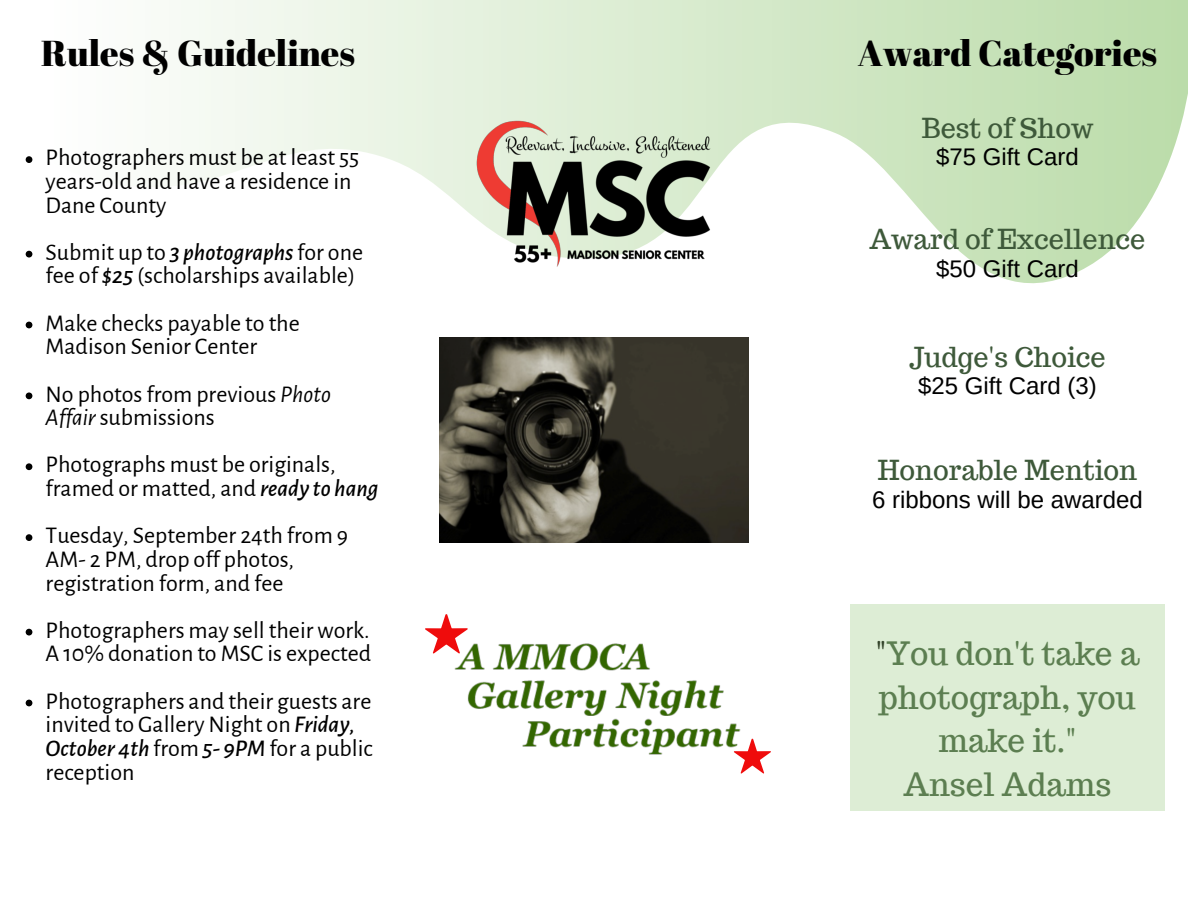
<style>
.page{position:relative;width:1188px;height:918px;background:#fff}
.page>*{position:absolute;margin:0;border:0;box-sizing:border-box;transform-origin:0 0}
.t1{font:36px "Abril Fatface";color:#000}
.t2{font:31.5px/43.8px "Trocchi";color:#3e593a;text-align:center}
.t3{font:27px "Trocchi";color:#3e593a}
.t4{font:24px/23.7px "Alegreya Sans";color:#000}
.t5{font:24px "Arimo";color:#000}
.s1{font-weight:500;font-style:italic}
.s2{font-style:italic}
.s3{color:#000}
</style>
<div class="page">
<svg style="left:25px;top:0;width:1163px;height:283px"></svg>
<svg style="left:26px;top:156px;width:6px;height:7px"></svg>
<svg style="left:26px;top:251px;width:6px;height:7px"></svg>
<svg style="left:26px;top:322px;width:6px;height:6px"></svg>
<svg style="left:26px;top:393px;width:6px;height:6px"></svg>
<svg style="left:26px;top:463px;width:6px;height:7px"></svg>
<svg style="left:26px;top:534px;width:6px;height:7px"></svg>
<svg style="left:26px;top:629px;width:6px;height:7px"></svg>
<svg style="left:26px;top:700px;width:6px;height:6px"></svg>
<div style="left:850px;top:604px;width:315px;height:207px;background:#ddedd5"></div>
<img style="left:473px;top:119px;width:241px;height:151px">
<img style="left:440px;top:337px;width:308px;height:205px">
<img style="left:454px;top:643px;width:287px;height:112px">
<svg style="left:425px;top:614px;width:43px;height:40px"></svg>
<svg style="left:734px;top:738px;width:37px;height:36px"></svg>
<h1 class="t1" style="left:41px;top:28px;width:315px">Rules &amp; Guidelines</h1>
<p class="t4" style="left:46px;top:146px;width:315px">Photographers must be at least 55 years-old and have a residence in<br>Dane County</p>
<p class="t4" style="left:46px;top:241px;width:319px">Submit up to <span class="s1">3photographs</span> for one fee of<span class="s1">$25</span> (scholarships available)</p>
<p class="t4" style="left:46px;top:312px;width:256px">Make checks payable to the<br>Madison Senior Center</p>
<p class="t4" style="left:46px;top:382px;width:287px">No photos from previous <span class="s2">Photo<br>Affair</span> submissions</p>
<p class="t4" style="left:46px;top:453px;width:335px">Photographs must be originals, framed or matted, and <span class="s1">ready tohang</span></p>
<p class="t4" style="left:46px;top:524px;width:304px">Tuesday, September 24th from 9<br>AM- 2 PM, drop off photos, registration form, and fee</p>
<p class="t4" style="left:46px;top:619px;width:327px">Photographers may sell their work.<br>A 10% donation to MSC is expected</p>
<p class="t4" style="left:46px;top:690px;width:329px">Photographers and their guests are invited to Gallery Night on <span class="s1">Friday,<br>October 4th</span> from <span class="s1">5- 9PM</span> for a public reception</p>
<h1 class="t1" style="left:858px;top:28px;width:301px">Award Categories</h1>
<p class="t3" style="left:922px;top:110px;width:173px">Best of Show</p>
<p class="t5" style="left:936px;top:143px;width:144px">$75 Gift Card</p>
<p class="t3" style="left:869px;top:222px;width:278px">Award of Excellence</p>
<p class="t5" style="left:936px;top:255px;width:144px">$50 Gift Card</p>
<p class="t3" style="left:909px;top:339px;width:198px">Judge's Choice</p>
<p class="t5" style="left:918px;top:372px;width:180px">$25 Gift Card (3)</p>
<p class="t3" style="left:878px;top:453px;width:261px">Honorable Mention</p>
<p class="t5" style="left:872px;top:486px;width:272px">6 ribbons will be awarded</p>
<h2 class="t2" style="left:875px;top:631px;width:266px"><span class="s3">"</span>You don't take a photograph, you make it."<br>Ansel Adams</h2>
</div>
